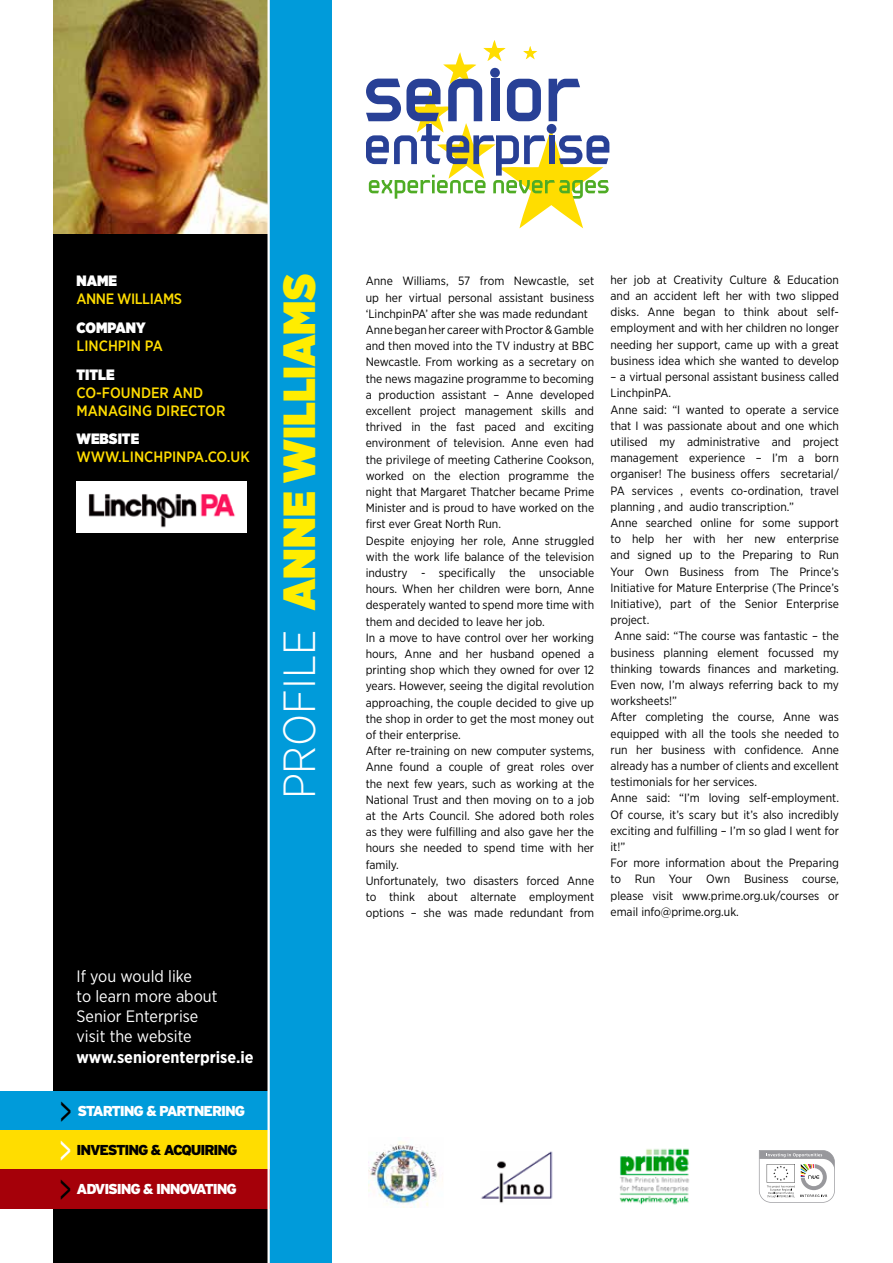
<style>
.page{position:relative;width:893px;height:1263px;background:#fff}
.page>*{position:absolute;margin:0;border:0;box-sizing:border-box;transform-origin:0 0}
.t1{font:900 45px "Gotham Narrow";color:#ffed00}
.t2{font:300 36px "Interstate";color:#000}
.t3{font:300 36px "Interstate";color:#fff}
.t4{font:16.5px/20.2px "Gotham Narrow";color:#fff}
.t5{font:700 16.5px "Gotham Narrow";color:#fff}
.t6{font:500 15px/18px "Gotham Narrow";color:#fd0}
.t7{font:900 15px "Gotham Narrow";color:#fff}
.t8{font:500 15px "Gotham Narrow";letter-spacing:-.03em;color:#fd0}
.t9{font:900 14.4px "Interstate";letter-spacing:-.08em;color:#fff}
.t10{font:900 14.4px "Interstate";letter-spacing:-.08em;color:#000}
.t11{font:12px/16.2px "Gotham Narrow";color:#000}
.s1{font-weight:300;color:#fff}
</style>
<div class="page">
<div style="left:53px;top:0;width:223px;height:1263px;background:#000"></div>
<div style="left:268px;top:0;width:64px;height:1263px;background:#009bda"></div>
<svg style="left:366px;top:40px;width:243px;height:188px"></svg>
<div style="left:490px;top:68px;width:10px;height:10px;background:#284096;border-radius:50%"></div>
<div style="left:547px;top:124px;width:9px;height:10px;background:#284096;border-radius:50%"></div>
<div style="left:0;top:1091px;width:269px;height:40px;background:#009bda"></div>
<div style="left:0;top:1131px;width:269px;height:39px;background:#fd0"></div>
<div style="left:0;top:1170px;width:269px;height:39px;background:#a50009"></div>
<img style="left:369px;top:1141px;width:74px;height:67px">
<img style="left:481px;top:1151px;width:72px;height:52px">
<svg style="left:759px;top:1150px;width:76px;height:53px"></svg>
<img style="left:619px;top:1148px;width:70px;height:57px">
<img style="left:53px;top:0;width:214px;height:234px">
<img style="left:77px;top:482px;width:169px;height:51px">
<hr style="left:267px;top:0;width:3px;height:1263px;background:#fff">
<p class="t7" style="left:77px;top:271px;width:42px">NAME</p>
<p class="t8" style="left:77px;top:289px;width:107px">ANNE WILLIAMS</p>
<p class="t7" style="left:77px;top:317px;width:71px">COMPANY</p>
<p class="t6" style="left:77px;top:336px;width:88px">LINCHPIN PA</p>
<p class="t7" style="left:77px;top:364px;width:40px">TITLE</p>
<p class="t6" style="left:77px;top:383px;width:128px">CO-FOUNDER AND<br>MANA</p>
<p class="t6" style="left:118px;top:401px;width:109px">GING DI RECTOR</p>
<p class="t7" style="left:77px;top:429px;width:64px">WEBSITE</p>
<p class="t6" style="left:77px;top:448px;width:16px">WWW</p>
<p class="t6" style="left:118px;top:448px;width:13px">.LINCHPINPA</p>
<p class="t6" style="left:204px;top:448px;width:47px">.CO.UK</p>
<h1 class="t1" style="left:269px;top:799px;width:527px;rotate:-90deg"><span class="s1">PROFILE</span> ANNE WILLIAMS</h1>
<h3 class="t4" style="left:77px;top:965px;width:142px">If you would like<br>to learn more about<br>Senior Enterprise visit the website</h3>
<h3 class="t5" style="left:77px;top:1046px;width:179px">www.seniorenterprise.ie</h3>
<h2 class="t2" style="left:59px;top:1091px;width:15px">&gt;</h2>
<p class="t9" style="left:78px;top:1103px;width:169px">STARTING &amp; PARTNERING</p>
<h2 class="t3" style="left:58px;top:1130px;width:15px">&gt;</h2>
<p class="t10" style="left:77px;top:1142px;width:49px">INVESTING</p>
<p class="t10" style="left:151px;top:1142px;width:58px">&amp; ACQUIRING</p>
<h2 class="t2" style="left:58px;top:1169px;width:15px">&gt;</h2>
<p class="t9" style="left:77px;top:1181px;width:49px">ADVISING</p>
<p class="t9" style="left:143px;top:1181px;width:62px">&amp; INN OVATING</p>
<p class="t11" style="left:366px;top:273px;width:230px">Anne Williams, 57 from Newcastle, set up her virtual personal assistant business ‘LinchpinPA’ after she was made redundant Anne began her career with Proctor &amp; Gamble and then moved into the TV industry at BBC Newcastle. From working as a secretary on the news magazine programme to becoming a production assistant – Anne developed excellent project management skills and thrived in the fast paced and exciting environment of television. Anne even had the privilege of meeting Catherine Cookson, worked on the election programme the night that Margaret Thatcher became Prime Minister and is proud to have worked on the first ever Great North Run.<br>Despite enjoying her role, Anne struggled with the work life balance of the television industry - specifically the unsociable hours. When her children were born, Anne desperately wanted to spend more time with them and decided to leave her job.<br>In a move to have control over her working hours, Anne and her husband opened a printing shop which they owned for over 12 years. However, seeing the digital revolution approaching, the couple decided to give up the shop in order to get the most money out of their enterprise.<br>After re-training on new computer systems, Anne found a couple of great roles over the next few years, such as working at the National Trust and then moving on to a job at the Arts Council. She adored both roles as they were fulfilling and also gave her the hours she needed to spend time with her family.<br>Unfortunately, two disasters forced Anne to think about alternate employment options – she was made redundant from</p>
<p class="t11" style="left:610px;top:271px;width:230px;text-align:justify">her job at Creativity Culture &amp; Education and an accident left her with two slipped disks. Anne began to think about self&shy;employment and with her children no longer needing her support, came up with a great business idea which she wanted to develop</p>
<p class="t11" style="left:610px;top:368px;width:230px">– a virtual personal assistant business called</p>
<p class="t11" style="left:610px;top:385px;width:62px">LinchpinPA.</p>
<p class="t11" style="left:610px;top:401px;width:230px">Anne said: “I wanted to operate a service</p>
<p class="t11" style="left:610px;top:417px;width:230px">that I was passionate about and one which</p>
<p class="t11" style="left:610px;top:433px;width:230px">utilised my administrative and project</p>
<p class="t11" style="left:610px;top:449px;width:230px">management experience – I’m a born</p>
<p class="t11" style="left:610px;top:466px;width:230px">organiser! The business offers secretarial/</p>
<p class="t11" style="left:610px;top:482px;width:230px">PA services , events co-ordination, travel</p>
<p class="t11" style="left:610px;top:498px;width:185px">planning , and audio transcription.”</p>
<p class="t11" style="left:610px;top:514px;width:230px">Anne searched online for some support</p>
<p class="t11" style="left:610px;top:530px;width:230px">to help her with her new enterprise</p>
<p class="t11" style="left:610px;top:547px;width:230px">and signed up to the Preparing to Run</p>
<p class="t11" style="left:610px;top:563px;width:230px">Your Own Business from The Prince’s</p>
<p class="t11" style="left:610px;top:579px;width:230px">Initiative for Mature Enterprise (The Prince’s</p>
<p class="t11" style="left:610px;top:595px;width:230px">Initiative), part of the Senior Enterprise</p>
<p class="t11" style="left:610px;top:611px;width:40px">project.</p>
<p class="t11" style="left:615px;top:628px;width:226px">Anne said: “The course was fantastic – the</p>
<p class="t11" style="left:610px;top:644px;width:230px">business planning element focussed my</p>
<p class="t11" style="left:610px;top:660px;width:230px">thinking towards finances and marketing.</p>
<p class="t11" style="left:610px;top:676px;width:230px">Even now, I’m always referring back to my</p>
<p class="t11" style="left:610px;top:692px;width:68px">worksheets!”</p>
<p class="t11" style="left:610px;top:709px;width:230px">After completing the course, Anne was</p>
<p class="t11" style="left:610px;top:725px;width:230px">equipped with all the tools she needed to</p>
<p class="t11" style="left:610px;top:741px;width:230px">run her business with confidence. Anne</p>
<p class="t11" style="left:610px;top:757px;width:230px">already has a number of clients and excellent</p>
<p class="t11" style="left:610px;top:773px;width:148px">testimonials for her services.</p>
<p class="t11" style="left:610px;top:790px;width:230px">Anne said: “I’m loving self-employment.</p>
<p class="t11" style="left:610px;top:806px;width:230px">Of course, it’s scary but it’s also incredibly</p>
<p class="t11" style="left:610px;top:822px;width:230px">exciting and fulfilling – I’m so glad I went for</p>
<p class="t11" style="left:610px;top:838px;width:16px">it!”</p>
<p class="t11" style="left:610px;top:854px;width:230px">For more information about the Preparing</p>
<p class="t11" style="left:610px;top:871px;width:230px">to Run Your Own Business course,</p>
<p class="t11" style="left:610px;top:887px;width:230px">please visit www.prime.org.uk/courses or</p>
<p class="t11" style="left:610px;top:903px;width:130px">email info@prime.org.uk.</p>
</div>
